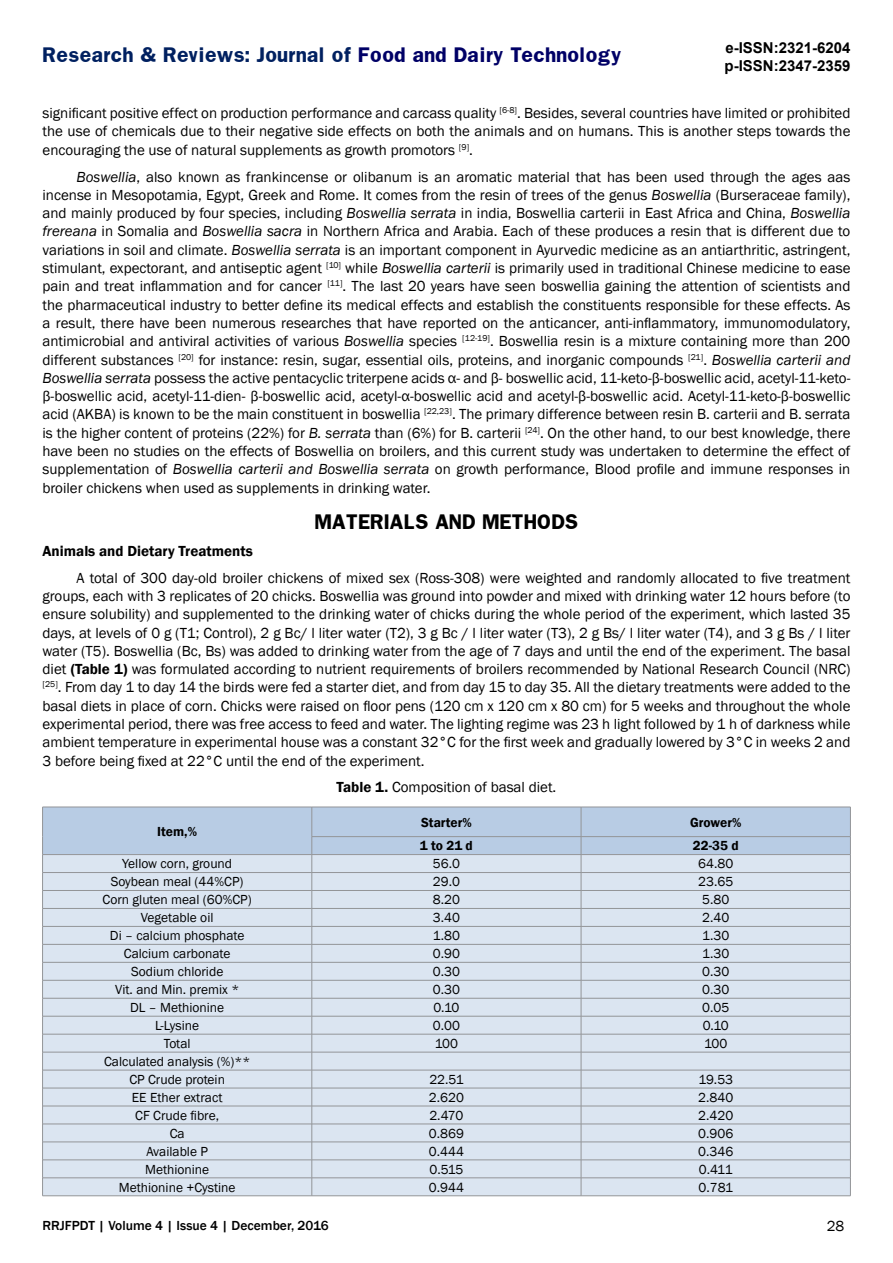
<style>
.page{position:relative;width:893px;height:1263px;background:#fff}
.page>*{position:absolute;margin:0;border:0;box-sizing:border-box;transform-origin:0 0}
.t1{font:700 18px "Franklin";color:#002060}
.t2{font:700 18px "Franklin";color:#000}
.t3{font:15px/18.3px "Franklin Gothic";color:#000;text-align:justify}
.t4{font:700 15px/18px "Arial";color:#000}
.t5{font:600 15px "Franklin Gothic";color:#000}
.t6{font:13.5px/18px "Franklin Gothic";color:#000;text-align:center}
.t7{font:500 13.5px "Franklin Gothic";color:#000}
.t8{font:600 13.5px "Franklin Gothic";color:#000}
.s1{color:#006}
.s2{font-style:italic}
.s3{font-weight:600}
</style>
<div class="page">
<svg style="left:42px;top:807px;width:809px;height:389px;background:#d2ddea"></svg>
<hr style="left:43px;top:1195px;width:269px;height:1px;background:#939598">
<hr style="left:312px;top:1195px;width:269px;height:1px;background:#939598">
<hr style="left:581px;top:1195px;width:269px;height:1px;background:#939598">
<p class="t1" style="left:43px;top:43px;width:580px">Research &amp; Reviews: Journal of <span class="s1">Food and Dairy Technology</span></p>
<p class="t4" style="left:724px;top:40px;width:127px">e-ISSN:2321-6204 p-ISSN:2347-2359</p>
<p class="t3" style="left:43px;top:104px;width:809px">significant positive effect on production performance and carcass quality <sup>[6-8]</sup>. Besides, several countries have limited or prohibited the use of chemicals due to their negative side effects on both the animals and on humans. This is another steps towards the encouraging the use of natural supplements as growth promotors <sup>[9]</sup>.</p>
<p class="t3" style="left:42px;top:168px;width:809px;text-indent:34px"><span class="s2">Boswellia</span>, also known as frankincense or olibanum is an aromatic material that has been used through the ages aas incense in Mesopotamia, Egypt, Greek and Rome. It comes from the resin of trees of the genus <span class="s2">Boswellia</span> (Burseraceae family), and mainly produced by four species, including <span class="s2">Boswellia serrata</span> in india, Boswellia carterii in East Africa and China, <span class="s2">Boswellia frereana</span> in Somalia and <span class="s2">Boswellia sacra</span> in Northern Africa and Arabia. Each of these produces a resin that is different due to variations in soil and climate. <span class="s2">Boswellia serrata</span> is an important component in Ayurvedic medicine as an antiarthritic, astringent, stimulant, expectorant, and antiseptic agent <sup>[10]</sup> while <span class="s2">Boswellia carterii</span> is primarily used in traditional Chinese medicine to ease pain and treat inflammation and for cancer <sup>[11]</sup>. The last 20 years have seen boswellia gaining the attention of scientists and the pharmaceutical industry to better define its medical effects and establish the constituents responsible for these effects. As a result, there have been numerous researches that have reported on the anticancer, anti-inflammatory, immunomodulatory, antimicrobial and antiviral activities of various <span class="s2">Boswellia</span> species <sup>[12-19]</sup>. Boswellia resin is a mixture containing more than 200 different substances <sup>[20]</sup> for instance: resin, sugar, essential oils, proteins, and inorganic compounds <sup>[21]</sup>. <span class="s2">Boswellia carterii and Boswellia serrata</span> possess the active pentacyclic triterpene acids α- and β- boswellic acid, 11-keto-β-boswellic acid, acetyl-11-keto&shy;β-boswellic acid, acetyl-11-dien- β-boswellic acid, acetyl-α-boswellic acid and acetyl-β-boswellic acid. Acetyl-11-keto-β-boswellic acid (AKBA) is known to be the main constituent in boswellia <sup>[22,23]</sup>. The primary difference between resin B. carterii and B. serrata is the higher content of proteins (22%) for <span class="s2">B. serrata</span> than (6%) for B. carterii <sup>[24]</sup>. On the other hand, to our best knowledge, there have been no studies on the effects of Boswellia on broilers, and this current study was undertaken to determine the effect of supplementation of <span class="s2">Boswellia carterii and Boswellia serrata</span> on growth performance, Blood profile and immune responses in broiler chickens when used as supplements in drinking water.</p>
<p class="t2" style="left:314px;top:509px;width:266px">MATERIALS AND METHODS</p>
<p class="t5" style="left:43px;top:542px;width:212px">Animals and Dietary Treatments</p>
<p class="t3" style="left:43px;top:569px;width:809px;text-indent:34px">A total of 300 day-old broiler chickens of mixed sex (Ross-308) were weighted and randomly allocated to five treatment groups, each with 3 replicates of 20 chicks. Boswellia was ground into powder and mixed with drinking water 12 hours before (to ensure solubility) and supplemented to the drinking water of chicks during the whole period of the experiment, which lasted 35 days, at levels of 0 g (T1; Control), 2 g Bc/ l liter water (T2), 3 g Bc / l liter water (T3), 2 g Bs/ l liter water (T4), and 3 g Bs / l liter water (T5). Boswellia (Bc, Bs) was added to drinking water from the age of 7 days and until the end of the experiment. The basal diet <span class="s3">(Table 1)</span> was formulated according to nutrient requirements of broilers recommended by National Research Council (NRC) <sup>[25]</sup>. From day 1 to day 14 the birds were fed a starter diet, and from day 15 to day 35. All the dietary treatments were added to the basal diets in place of corn. Chicks were raised on floor pens (120 cm x 120 cm x 80 cm) for 5 weeks and throughout the whole experimental period, there was free access to feed and water. The lighting regime was 23 h light followed by 1 h of darkness while ambient temperature in experimental house was a constant 32°C for the first week and gradually lowered by 3°C in weeks 2 and 3 before being fixed at 22°C until the end of the experiment.</p>
<p class="t3" style="left:337px;top:779px;width:221px"><span class="s3">Table 1.</span> Composition of basal diet.</p>
<p class="t8" style="left:157px;top:823px;width:41px">Item,%</p>
<p class="t8" style="left:421px;top:814px;width:52px">Starter%</p>
<p class="t8" style="left:690px;top:814px;width:53px">Grower%</p>
<p class="t8" style="left:420px;top:837px;width:54px">1 to 21 d</p>
<p class="t8" style="left:693px;top:837px;width:47px">22-35 d</p>
<p class="t6" style="left:122px;top:855px;width:112px">Yellow corn, ground</p>
<p class="t6" style="left:433px;top:855px;width:29px">56.0</p>
<p class="t6" style="left:698px;top:855px;width:37px">64.80</p>
<p class="t6" style="left:111px;top:873px;width:134px">Soybean meal (44%CP)</p>
<p class="t6" style="left:433px;top:873px;width:29px">29.0</p>
<p class="t6" style="left:698px;top:873px;width:37px">23.65</p>
<p class="t6" style="left:103px;top:891px;width:151px">Corn gluten meal (60%CP)</p>
<p class="t6" style="left:433px;top:891px;width:29px">8.20</p>
<p class="t6" style="left:702px;top:891px;width:29px">5.80</p>
<p class="t6" style="left:141px;top:909px;width:74px">Vegetable oil</p>
<p class="t6" style="left:433px;top:909px;width:29px">3.40</p>
<p class="t6" style="left:702px;top:909px;width:29px">2.40</p>
<p class="t6" style="left:110px;top:927px;width:136px">Di – calcium phosphate</p>
<p class="t6" style="left:433px;top:927px;width:29px">1.80</p>
<p class="t6" style="left:702px;top:927px;width:29px">1.30</p>
<p class="t6" style="left:124px;top:945px;width:108px">Calcium carbonate</p>
<p class="t6" style="left:433px;top:945px;width:29px">0.90</p>
<p class="t6" style="left:702px;top:945px;width:29px">1.30</p>
<p class="t6" style="left:131px;top:963px;width:94px">Sodium chloride</p>
<p class="t6" style="left:433px;top:963px;width:29px">0.30</p>
<p class="t6" style="left:702px;top:963px;width:29px">0.30</p>
<p class="t6" style="left:115px;top:981px;width:126px">Vit. and Min. premix *</p>
<p class="t6" style="left:433px;top:981px;width:29px">0.30</p>
<p class="t6" style="left:702px;top:981px;width:29px">0.30</p>
<p class="t6" style="left:130px;top:999px;width:96px">DL – Methionine</p>
<p class="t6" style="left:433px;top:999px;width:28px">0.10</p>
<p class="t6" style="left:702px;top:999px;width:29px">0.05</p>
<p class="t6" style="left:155px;top:1017px;width:46px">L-Lysine</p>
<p class="t6" style="left:433px;top:1017px;width:29px">0.00</p>
<p class="t6" style="left:703px;top:1017px;width:28px">0.10</p>
<p class="t6" style="left:164px;top:1035px;width:29px">Total</p>
<p class="t6" style="left:435px;top:1035px;width:25px">100</p>
<p class="t6" style="left:704px;top:1035px;width:25px">100</p>
<p class="t6" style="left:104px;top:1052px;width:148px">Calculated analysis (%)**<br>CP Crude protein</p>
<p class="t6" style="left:429px;top:1070px;width:36px">22.51</p>
<p class="t6" style="left:698px;top:1070px;width:36px">19.53</p>
<p class="t6" style="left:132px;top:1088px;width:92px">EE Ether extract</p>
<p class="t6" style="left:429px;top:1088px;width:37px">2.620</p>
<p class="t6" style="left:698px;top:1088px;width:37px">2.840</p>
<p class="t6" style="left:135px;top:1106px;width:85px">CF Crude fibre,</p>
<p class="t6" style="left:429px;top:1106px;width:36px">2.470</p>
<p class="t6" style="left:698px;top:1106px;width:37px">2.420</p>
<p class="t6" style="left:170px;top:1124px;width:16px">Ca</p>
<p class="t6" style="left:429px;top:1124px;width:37px">0.869</p>
<p class="t6" style="left:698px;top:1124px;width:37px">0.906</p>
<p class="t6" style="left:146px;top:1142px;width:63px">Available P</p>
<p class="t6" style="left:429px;top:1142px;width:37px">0.444</p>
<p class="t6" style="left:698px;top:1142px;width:37px">0.346</p>
<p class="t6" style="left:145px;top:1160px;width:66px">Methionine</p>
<p class="t6" style="left:429px;top:1160px;width:36px">0.515</p>
<p class="t6" style="left:699px;top:1160px;width:35px">0.411</p>
<p class="t6" style="left:119px;top:1178px;width:118px">Methionine +Cystine</p>
<p class="t6" style="left:429px;top:1178px;width:37px">0.944</p>
<p class="t6" style="left:698px;top:1178px;width:36px">0.781</p>
<p class="t7" style="left:43px;top:1217px;width:288px">RRJFPDT | Volume 4 | Issue 4 | December, 2016</p>
<p class="t3" style="left:827px;top:1217px;width:19px">28</p>
</div>
